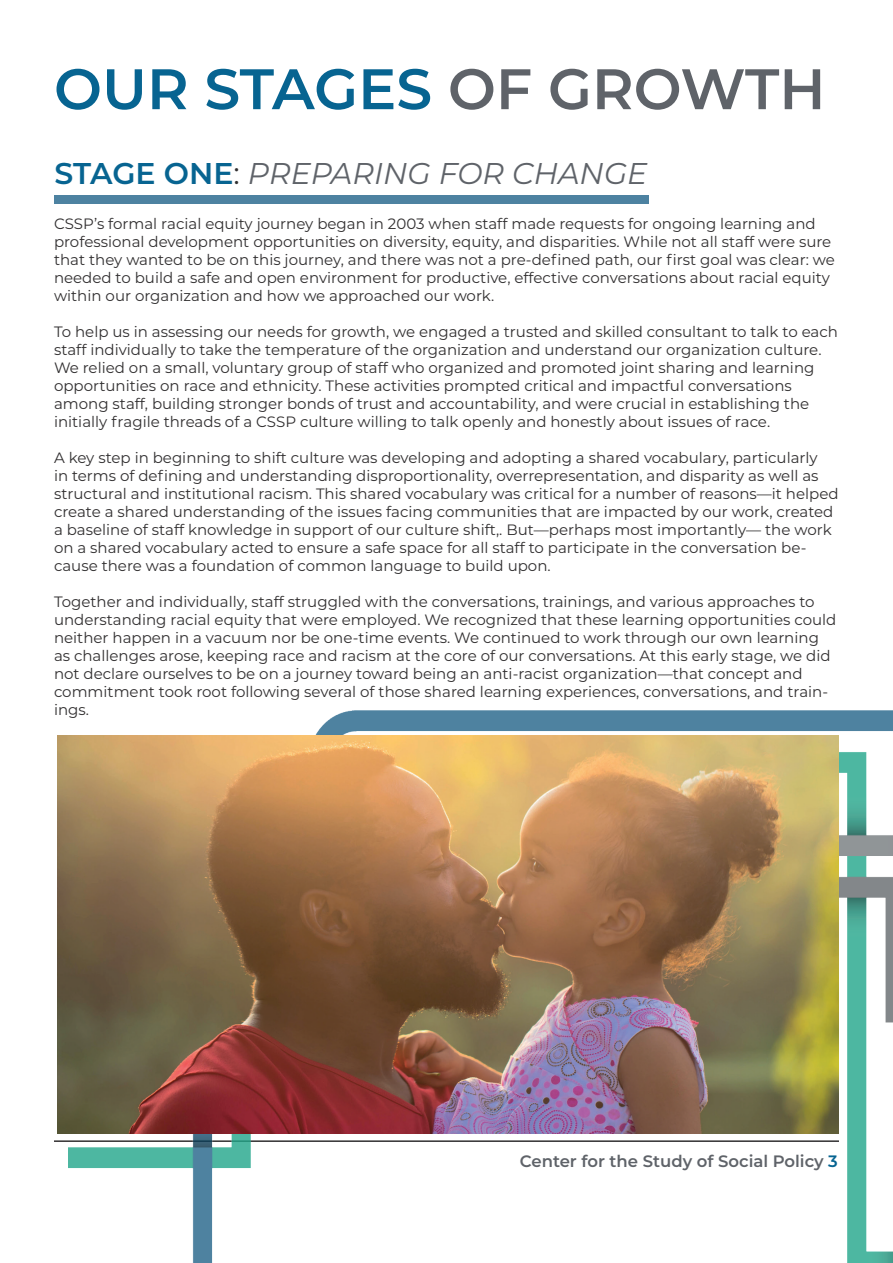
<style>
.page{position:relative;width:893px;height:1263px;background:#fff}
.page>*{position:absolute;margin:0;border:0;box-sizing:border-box;transform-origin:0 0}
.t1{font:600 57px "Montserrat";color:#076491}
.t2{font:italic 30px "Montserrat";color:#5f6369}
.t3{font:600 16.5px "Montserrat";color:#5f6369}
.t4{font:15px/18px "Montserrat";color:#312f30}
.s1{color:#5f6369}
.s2{font-weight:600;font-style:normal;color:#076491}
.s3{font-style:normal;color:#312f30}
.s4{color:#076491}
</style>
<div class="page">
<hr style="left:54px;top:1140px;width:785px;height:2px;background:#312f30">
<img style="left:69px;top:710px;width:824px;height:553px">
<img style="left:57px;top:736px;width:782px;height:397px">
<div style="left:54px;top:196px;width:594px;height:8px;background:#4d82a1"></div>
<h1 class="t1" style="left:54px;top:49px;width:773px">OUR STAGES <span class="s1">OF GROWTH</span></h1>
<h2 class="t2" style="left:55px;top:152px;width:594px"><span class="s2">STAGE ONE</span><span class="s3">:</span> PREPARING FOR CHANGE</h2>
<p class="t4" style="left:54px;top:214px;width:782px">CSSP’s formal racial equity journey began in 2003 when staff made requests for ongoing learning and professional development opportunities on diversity, equity, and disparities. While not all staff were sure that they wanted to be on this journey, and there was not a pre-defined path, our first goal was clear: we needed to build a safe and open environment for productive, effective conversations about racial equity within our organization and how we approached our work.</p>
<p class="t4" style="left:54px;top:322px;width:785px">To help us in assessing our needs for growth, we engaged a trusted and skilled consultant to talk to each staff individually to take the temperature of the organization and understand our organization culture.<br>We relied on a small, voluntary group of staff who organized and promoted joint sharing and learning opportunities on race and ethnicity. These activities prompted critical and impactful conversations among staff, building stronger bonds of trust and accountability, and were crucial in establishing the initially fragile threads of a CSSP culture willing to talk openly and honestly about issues of race.</p>
<p class="t4" style="left:54px;top:448px;width:786px">A key step in beginning to shift culture was developing and adopting a shared vocabulary, particularly<br>in terms of defining and understanding disproportionality, overrepresentation, and disparity as well as structural and institutional racism. This shared vocabulary was critical for a number of reasons—it helped create a shared understanding of the issues facing communities that are impacted by our work, created a baseline of staff knowledge in support of our culture shift,. But—perhaps most importantly— the work on a shared vocabulary acted to ensure a safe space for all staff to participate in the conversation be&shy;cause there was a foundation of common language to build upon.</p>
<p class="t4" style="left:54px;top:592px;width:784px">Together and individually, staff struggled with the conversations, trainings, and various approaches to understanding racial equity that were employed. We recognized that these learning opportunities could neither happen in a vacuum nor be one-time events. We continued to work through our own learning as challenges arose, keeping race and racism at the core of our conversations. At this early stage, we did not declare ourselves to be on a journey toward being an anti-racist organization—that concept and commitment took root following several of those shared learning experiences, conversations, and train&shy;ings.</p>
<p class="t3" style="left:520px;top:1149px;width:320px">Center for the Study of Social Policy <span class="s4">3</span></p>
</div>
